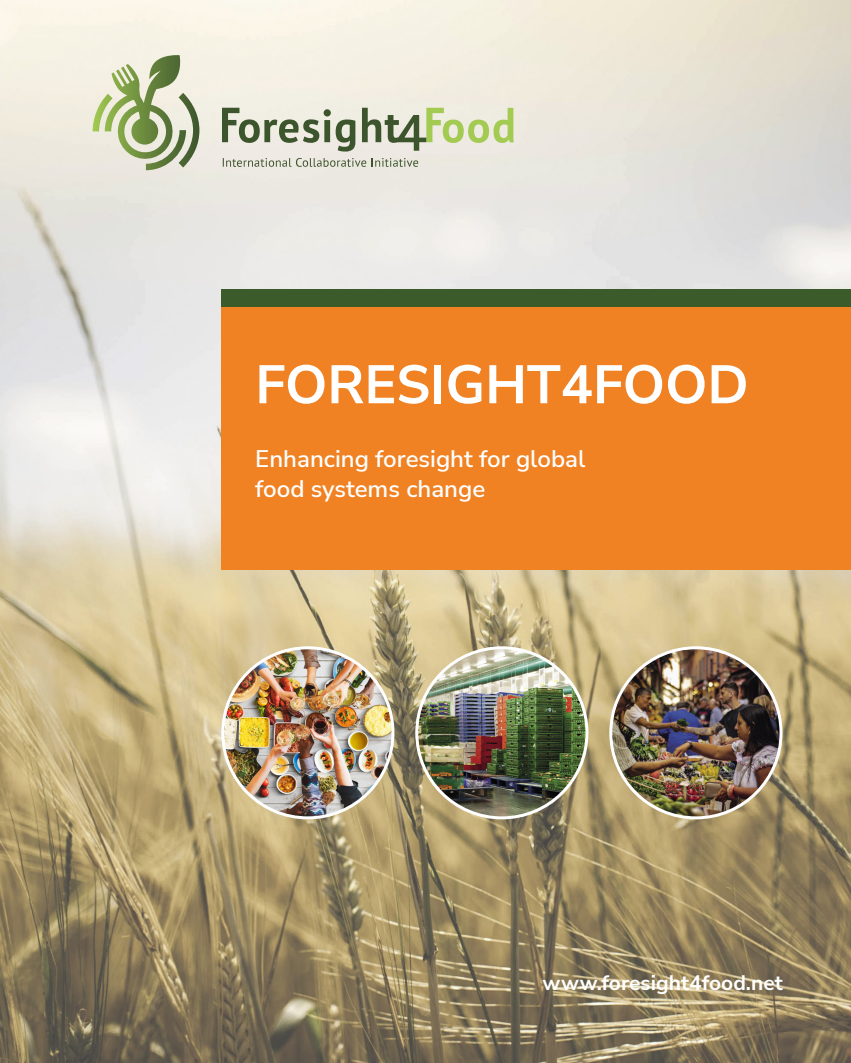
<style>
.page{position:relative;width:851px;height:1063px;background:#fff}
.page>*{position:absolute;margin:0;border:0;box-sizing:border-box;transform-origin:0 0}
.cover{font:700 54px "Nunito Sans";color:#fff}
.subhead{font:600 24px/30px "Nunito Sans";color:#fff}
.subhead-2{font:700 21px "Nunito Sans";color:#fff}
</style>
<div class="page">
<img style="left:0;top:0;width:850px;height:1063px">
<div style="left:221px;top:306px;width:629px;height:264px;background:#f08223"></div>
<svg style="left:92px;top:55px;width:107px;height:115px;background:#bfc7a5"></svg>
<svg style="left:222px;top:108px;width:291px;height:44px;background:#bfc6ab"></svg>
<svg style="left:223px;top:158px;width:143px;height:9px"></svg>
<svg style="left:372px;top:158px;width:46px;height:9px"></svg>
<img style="left:223px;top:648px;width:170px;height:170px;border-radius:85px">
<img style="left:416px;top:648px;width:171px;height:170px;border-radius:85px">
<img style="left:610px;top:648px;width:170px;height:170px;border-radius:85px">
<div style="left:221px;top:289px;width:629px;height:17px;background:#3c5b2a"></div>
<p class="cover" style="left:255px;top:346px;width:495px">FORESIGHT4FOOD</p>
<p class="subhead" style="left:255px;top:443px;width:332px">Enhancing foresight for global food systems change</p>
<p class="subhead-2" style="left:542px;top:968px;width:242px">www.foresight4food.net</p>
</div>
